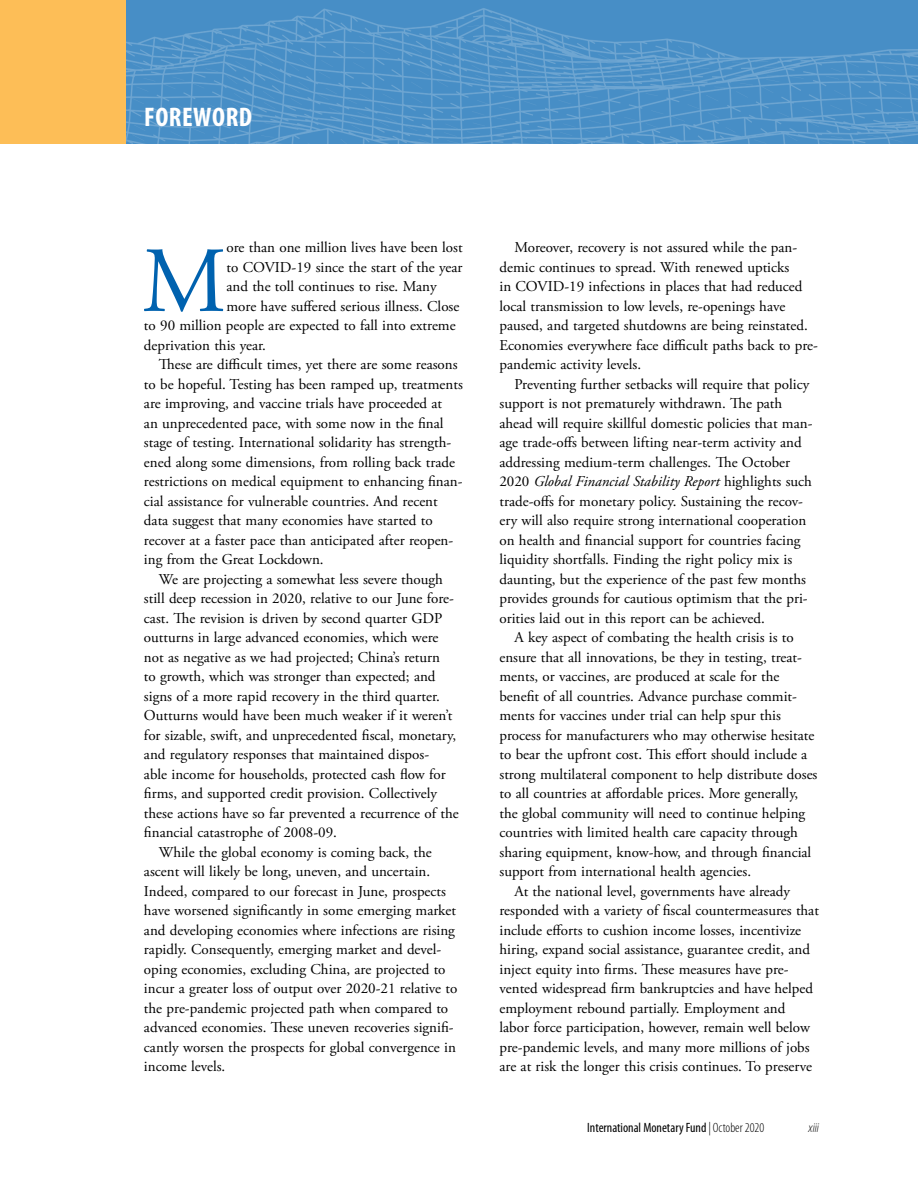
<style>
.page{position:relative;width:918px;height:1188px;background:#fff}
.page>*{position:absolute;margin:0;border:0;box-sizing:border-box;transform-origin:0 0}
.t1{font:92.85px "Adobe Garamond Pro";color:#0062af}
.t2{font:700 condensed 27px "Myriad Pro";letter-spacing:.02em;color:#fff}
.t3{font:15px/19.5px "Adobe Garamond Pro";color:#000}
.t4{font:condensed 13.5px "Myriad Pro";color:#000}
.t5{font:italic 300 condensed 13.5px "Myriad Pro";color:#000}
.s1{font-style:italic}
.s2{font-weight:300;font-style:italic}
.s3{font-weight:300}
</style>
<div class="page">
<img style="left:126px;top:0;width:792px;height:144px">
<div style="left:0;top:0;width:126px;height:144px;background:#fdbe57"></div>
<h2 class="t2" style="left:144px;top:102px;width:109px">FOREWORD</h2>
<p class="t3" style="left:226px;top:238px;width:238px">ore than one million lives have been lost</p>
<p class="t3" style="left:226px;top:258px;width:238px">to COVID-19 since the start of the year</p>
<p class="t3" style="left:226px;top:277px;width:212px">and the toll continues to rise. Many</p>
<p class="t3" style="left:226px;top:297px;width:234px">more have suffered serious illness. Close</p>
<p class="t3" style="left:144px;top:316px;width:313px">to 90 million people are expected to fall into extreme</p>
<p class="t3" style="left:144px;top:336px;width:124px">deprivation this year.</p>
<p class="t3" style="left:159px;top:355px;width:300px">These are difficult times, yet there are some reasons</p>
<p class="t3" style="left:144px;top:375px;width:320px">to be hopeful. Testing has been ramped up, treatments</p>
<p class="t3" style="left:144px;top:394px;width:300px">are improving, and vaccine trials have proceeded at</p>
<p class="t3" style="left:144px;top:414px;width:301px">an unprecedented pace, with some now in the final</p>
<p class="t3" style="left:144px;top:433px;width:309px">stage of testing. International solidarity has strength-</p>
<p class="t3" style="left:144px;top:453px;width:312px">ened along some dimensions, from rolling back trade</p>
<p class="t3" style="left:144px;top:472px;width:320px">restrictions on medical equipment to enhancing finan-</p>
<p class="t3" style="left:144px;top:492px;width:295px">cial assistance for vulnerable countries. And recent</p>
<p class="t3" style="left:144px;top:511px;width:290px">data suggest that many economies have started to</p>
<p class="t3" style="left:144px;top:531px;width:311px">recover at a faster pace than anticipated after reopen-</p>
<p class="t3" style="left:144px;top:550px;width:181px">ing from the Great Lockdown.</p>
<p class="t3" style="left:159px;top:570px;width:285px">We are projecting a somewhat less severe though</p>
<p class="t3" style="left:144px;top:589px;width:312px">still deep recession in 2020, relative to our June fore-</p>
<p class="t3" style="left:144px;top:609px;width:300px">cast. The revision is driven by second quarter GDP</p>
<p class="t3" style="left:144px;top:628px;width:296px">outturns in large advanced economies, which were</p>
<p class="t3" style="left:144px;top:648px;width:298px">not as negative as we had projected; China’s return</p>
<p class="t3" style="left:144px;top:667px;width:293px">to growth, which was stronger than expected; and</p>
<p class="t3" style="left:144px;top:687px;width:297px">signs of a more rapid recovery in the third quarter.</p>
<p class="t3" style="left:144px;top:706px;width:310px">Outturns would have been much weaker if it weren’t</p>
<p class="t3" style="left:144px;top:726px;width:314px">for sizable, swift, and unprecedented fiscal, monetary,</p>
<p class="t3" style="left:144px;top:745px;width:287px">and regulatory responses that maintained dispos-</p>
<p class="t3" style="left:144px;top:765px;width:303px">able income for households, protected cash flow for</p>
<p class="t3" style="left:144px;top:784px;width:295px">firms, and supported credit provision. Collectively</p>
<p class="t3" style="left:144px;top:804px;width:316px">these actions have so far prevented a recurrence of the</p>
<p class="t3" style="left:144px;top:823px;width:195px">financial catastrophe of 2008-09.</p>
<p class="t3" style="left:159px;top:843px;width:274px">While the global economy is coming back, the</p>
<p class="t3" style="left:144px;top:862px;width:288px">ascent will likely be long, uneven, and uncertain.</p>
<p class="t3" style="left:144px;top:882px;width:304px">Indeed, compared to our forecast in June, prospects</p>
<p class="t3" style="left:144px;top:901px;width:314px">have worsened significantly in some emerging market</p>
<p class="t3" style="left:144px;top:921px;width:312px">and developing economies where infections are rising</p>
<p class="t3" style="left:144px;top:940px;width:299px">rapidly. Consequently, emerging market and devel-</p>
<p class="t3" style="left:144px;top:960px;width:303px">oping economies, excluding China, are projected to</p>
<p class="t3" style="left:144px;top:979px;width:315px">incur a greater loss of output over 2020-21 relative to</p>
<p class="t3" style="left:144px;top:999px;width:306px">the pre-pandemic projected path when compared to</p>
<p class="t3" style="left:144px;top:1018px;width:311px">advanced economies. These uneven recoveries signifi-</p>
<p class="t3" style="left:144px;top:1038px;width:313px">cantly worsen the prospects for global convergence in</p>
<p class="t3" style="left:144px;top:1057px;width:83px">income levels.</p>
<h1 class="t1" style="left:142px;top:226px;width:86px">M</h1>
<p class="t3" style="left:499px;top:238px;width:320px;text-indent:15px">Moreover, recovery is not assured while the pan&shy;demic continues to spread. With renewed upticks<br>in COVID-19 infections in places that had reduced local transmission to low levels, re-openings have paused, and targeted shutdowns are being reinstated.<br>Economies everywhere face difficult paths back to pre&shy;pandemic activity levels.</p>
<p class="t3" style="left:499px;top:375px;width:314px;text-indent:15px">Preventing further setbacks will require that policy support is not prematurely withdrawn. The path ahead will require skillful domestic policies that man&shy;age trade-offs between lifting near-term activity and addressing medium-term challenges. The October 2020 <span class="s1">Global Financial Stability Report</span> highlights such trade-offs for monetary policy. Sustaining the recov&shy;ery will also require strong international cooperation on health and financial support for countries facing liquidity shortfalls. Finding the right policy mix is daunting, but the experience of the past few months provides grounds for cautious optimism that the pri&shy;orities laid out in this report can be achieved.</p>
<p class="t3" style="left:514px;top:628px;width:281px">A key aspect of combating the health crisis is to</p>
<p class="t3" style="left:499px;top:648px;width:304px">ensure that all innovations, be they in testing, treat-</p>
<p class="t3" style="left:499px;top:667px;width:281px">ments, or vaccines, are produced at scale for the</p>
<p class="t3" style="left:499px;top:687px;width:299px">benefit of all countries. Advance purchase commit-</p>
<p class="t3" style="left:499px;top:706px;width:283px">ments for vaccines under trial can help spur this</p>
<p class="t3" style="left:499px;top:726px;width:316px">process for manufacturers who may otherwise hesitate</p>
<p class="t3" style="left:499px;top:745px;width:309px">to bear the upfront cost. This effort should include a</p>
<p class="t3" style="left:499px;top:765px;width:319px">strong multilateral component to help distribute doses</p>
<p class="t3" style="left:499px;top:784px;width:300px">to all countries at affordable prices. More generally,</p>
<p class="t3" style="left:499px;top:804px;width:307px">the global community will need to continue helping</p>
<p class="t3" style="left:499px;top:823px;width:300px">countries with limited health care capacity through</p>
<p class="t3" style="left:499px;top:843px;width:313px">sharing equipment, know-how, and through financial</p>
<p class="t3" style="left:499px;top:862px;width:253px">support from international health agencies.</p>
<p class="t3" style="left:514px;top:882px;width:277px">At the national level, governments have already</p>
<p class="t3" style="left:499px;top:901px;width:321px">responded with a variety of fiscal countermeasures that</p>
<p class="t3" style="left:499px;top:921px;width:303px">include efforts to cushion income losses, incentivize</p>
<p class="t3" style="left:499px;top:940px;width:312px">hiring, expand social assistance, guarantee credit, and</p>
<p class="t3" style="left:499px;top:960px;width:291px">inject equity into firms. These measures have pre-</p>
<p class="t3" style="left:499px;top:979px;width:315px">vented widespread firm bankruptcies and have helped</p>
<p class="t3" style="left:499px;top:999px;width:287px">employment rebound partially. Employment and</p>
<p class="t3" style="left:499px;top:1018px;width:312px">labor force participation, however, remain well below</p>
<p class="t3" style="left:499px;top:1038px;width:312px">pre-pandemic levels, and many more millions of jobs</p>
<p class="t3" style="left:499px;top:1057px;width:314px">are at risk the longer this crisis continues. To preserve</p>
<p class="t4" style="left:587px;top:1120px;width:178px">International Monetary Fund <span class="s2">|</span> <span class="s3">October 2020</span></p>
<p class="t5" style="left:809px;top:1120px;width:12px">xiii</p>
</div>
